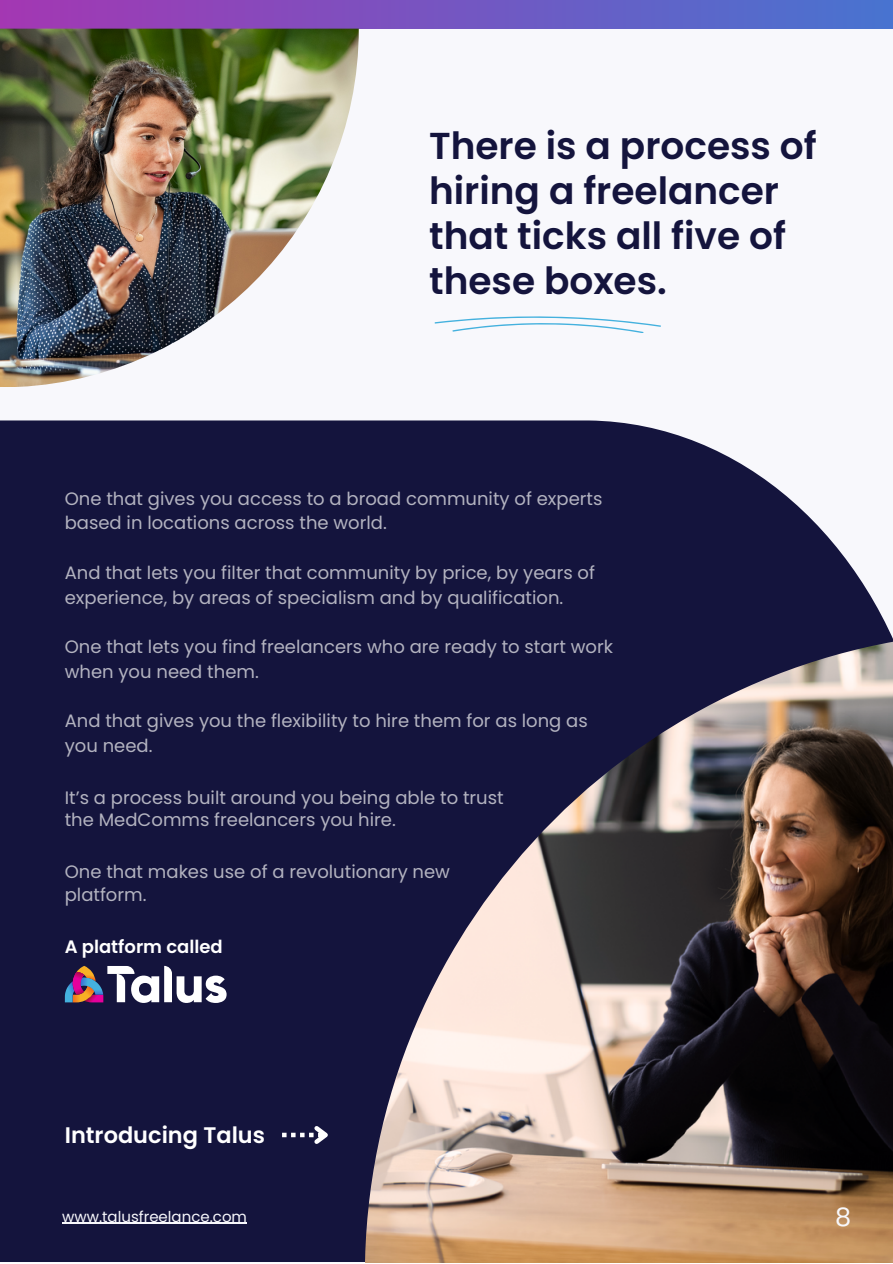
<style>
.page{position:relative;width:893px;height:1264px;background:#fff}
.page>*{position:absolute;margin:0;border:0;box-sizing:border-box;transform-origin:0 0}
.t1{font:600 37.5px/45px "Poppins";color:#14143d}
.t2{font:25.5px "Poppins";color:#f8f8fc}
.t3{font:600 22.5px "Poppins";color:#fff}
.t4{font:18px/24.8px "Poppins";color:#b3b3c0}
.t5{font:600 18px "Poppins";color:#fff}
.t6{font:15px "Poppins";color:#f8f8fc}
</style>
<div class="page">
<div style="left:0;top:0;width:892px;height:1262px;background:#f8f8fc"></div>
<div style="left:0;top:420px;width:890px;height:842px;background:#14143d"></div>
<img style="left:365px;top:631px;width:527px;height:631px">
<svg style="left:282px;top:1121px;width:51px;height:26px"></svg>
<div style="left:0;top:0;width:892px;height:29px;background:linear-gradient(to right,#a437b2,#4873d0)"></div>
<img style="left:0;top:29px;width:359px;height:358px">
<hr style="left:62px;top:1222px;width:185px;height:1px;background:#f8f8fc">
<svg style="left:434px;top:316px;width:227px;height:17px"></svg>
<svg style="left:65px;top:965px;width:161px;height:37px"></svg>
<p class="t1" style="left:429px;top:123px;width:389px">There is a process of hiring a freelancer that ticks all five of these boxes.</p>
<p class="t4" style="left:65px;top:486px;width:539px">One that gives you access to a broad community of experts based in locations across the world.</p>
<p class="t4" style="left:65px;top:560px;width:531px">And that lets you filter that community by price, by years of experience, by areas of specialism and by qualification.</p>
<p class="t4" style="left:65px;top:634px;width:549px">One that lets you find freelancers who are ready to start work when you need them.</p>
<p class="t4" style="left:65px;top:708px;width:524px">And that gives you the flexibility to hire them for as long as you need.</p>
<p class="t4" style="left:65px;top:786px;width:440px;line-height:22.5px">It’s a process built around you being able to trust the MedComms freelancers you hire.</p>
<p class="t4" style="left:65px;top:860px;width:387px;line-height:22.5px">One that makes use of a revolutionary new platform.</p>
<p class="t5" style="left:65px;top:933px;width:159px">A platform called</p>
<p class="t3" style="left:65px;top:1119px;width:202px">Introducing Talus</p>
<p class="t6" style="left:62px;top:1205px;width:186px">www.talusfreelance.com</p>
<p class="t2" style="left:835px;top:1199px;width:18px">8</p>
</div>
